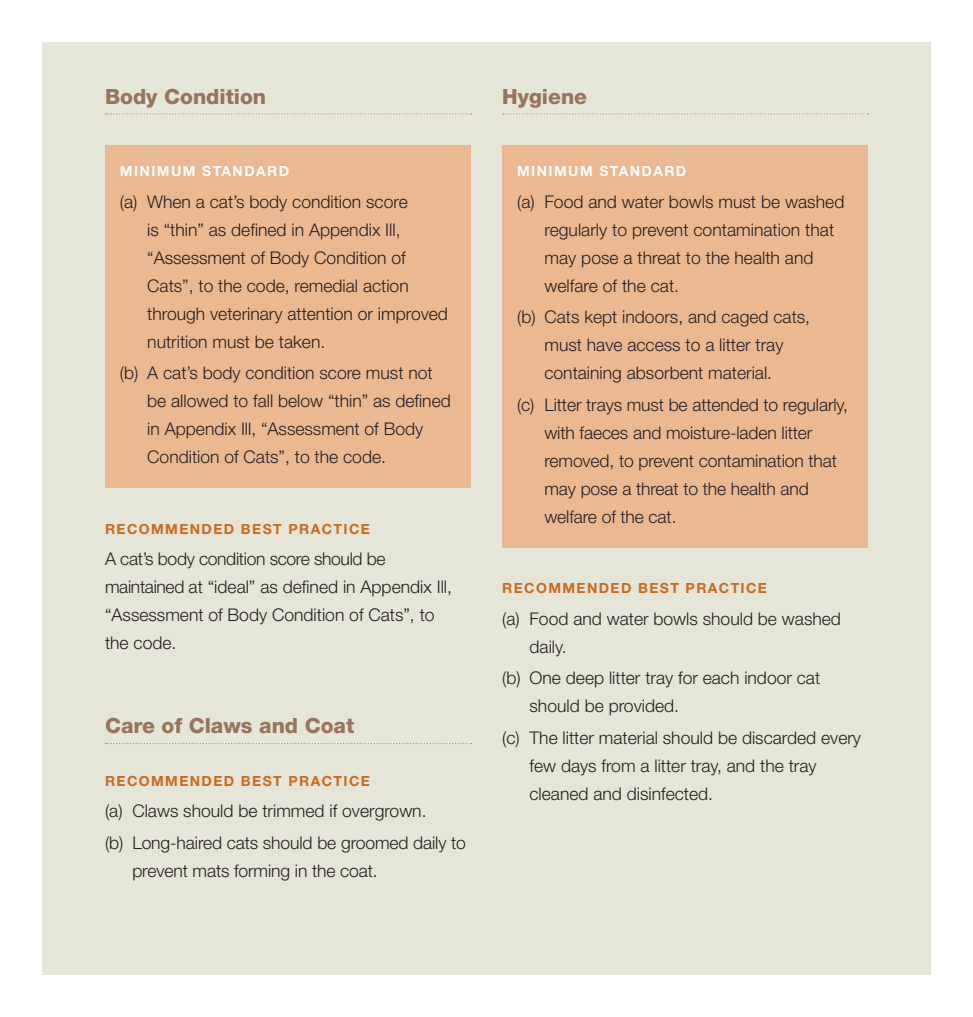
<style>
.page{position:relative;width:973px;height:1017px;background:#fff}
.page>*{position:absolute;margin:0;border:0;box-sizing:border-box;transform-origin:0 0}
.t1{font:800 21px "Helvetica Neue";color:#98735d}
.t2{font:300 17.5px/28px "Helvetica Neue";color:#231f20}
.t3{font:700 14px "Helvetica Neue";letter-spacing:.1em;color:#cd691a}
.t4{font:700 14px "Helvetica Neue";letter-spacing:.1em;color:#fff}
</style>
<div class="page">
<div style="left:42px;top:43px;width:888px;height:932px;background:#e5e6d7"></div>
<svg style="left:105px;top:114px;width:366px;height:1px"></svg>
<svg style="left:105px;top:743px;width:366px;height:1px"></svg>
<div style="left:105px;top:146px;width:365px;height:342px;background:#ebb991"></div>
<svg style="left:502px;top:114px;width:366px;height:1px"></svg>
<div style="left:502px;top:146px;width:365px;height:402px;background:#ebb991"></div>
<p class="t1" style="left:105px;top:84px;width:163px">Body Condition</p>
<p class="t4" style="left:120px;top:163px;width:93px">MINIMUM STA</p>
<p class="t4" style="left:232px;top:163px;width:58px">NDARD</p>
<p class="t2" style="left:147px;top:187px;width:302px;text-indent:-27px">(a) When a cat’s body condition score<br>is “thin” as defined in Appendix Ill, “Assessment of Body Condition of Cats”, to the code, remedial action through veterinary attention or improved nutrition must be taken.</p>
<p class="t2" style="left:147px;top:359px;width:305px;text-indent:-27px">(b) A cat’s body condition score must not be allowed to fall below “thin” as defined in Appendix Ill, “Assessment of Body Condition of Cats”, to the code.</p>
<p class="t3" style="left:105px;top:520px;width:217px">RECOMMENDED BEST PRACT</p>
<p class="t3" style="left:343px;top:520px;width:28px">ICE</p>
<p class="t2" style="left:105px;top:545px;width:348px">A cat’s body condition score should be maintained at “ideal” as defined in Appendix Ill, “Assessment of Body Condition of Cats”, to the code.</p>
<p class="t1" style="left:105px;top:713px;width:250px">Care of Claws and Coat</p>
<p class="t3" style="left:105px;top:772px;width:217px">RECOMMENDED BEST PRACT</p>
<p class="t3" style="left:343px;top:772px;width:28px">ICE</p>
<p class="t2" style="left:105px;top:795px;width:362px;line-height:31.5px">(a) Claws should be trimmed if overgrown.<br>(b) Long-haired cats should be groomed daily to</p>
<p class="t2" style="left:132px;top:856px;width:247px">prevent mats forming in the coat.</p>
<p class="t1" style="left:502px;top:84px;width:86px">Hygiene</p>
<p class="t4" style="left:517px;top:163px;width:93px">MINIMUM STA</p>
<p class="t4" style="left:629px;top:163px;width:58px">NDARD</p>
<p class="t2" style="left:544px;top:187px;width:301px;text-indent:-27px">(a) Food and water bowls must be washed regularly to prevent contamination that may pose a threat to the health and welfare of the cat.</p>
<p class="t2" style="left:544px;top:303px;width:267px;text-indent:-27px">(b) Cats kept indoors, and caged cats, must have access to a litter tray containing absorbent material.</p>
<p class="t2" style="left:544px;top:390px;width:305px;text-indent:-27px">(c) Litter trays must be attended to regularly, with faeces and moisture-laden litter removed, to prevent contamination that may pose a threat to the health and welfare of the cat.</p>
<p class="t3" style="left:502px;top:580px;width:217px">RECOMMENDED BEST PRACT</p>
<p class="t3" style="left:740px;top:580px;width:28px">ICE</p>
<p class="t2" style="left:529px;top:604px;width:313px;text-indent:-27px">(a) Food and water bowls should be washed daily.</p>
<p class="t2" style="left:529px;top:664px;width:292px;text-indent:-27px">(b) One deep litter tray for each indoor cat should be provided.</p>
<p class="t2" style="left:529px;top:723px;width:333px;text-indent:-27px">(c) The litter material should be discarded every few days from a litter tray, and the tray cleaned and disinfected.</p>
</div>
